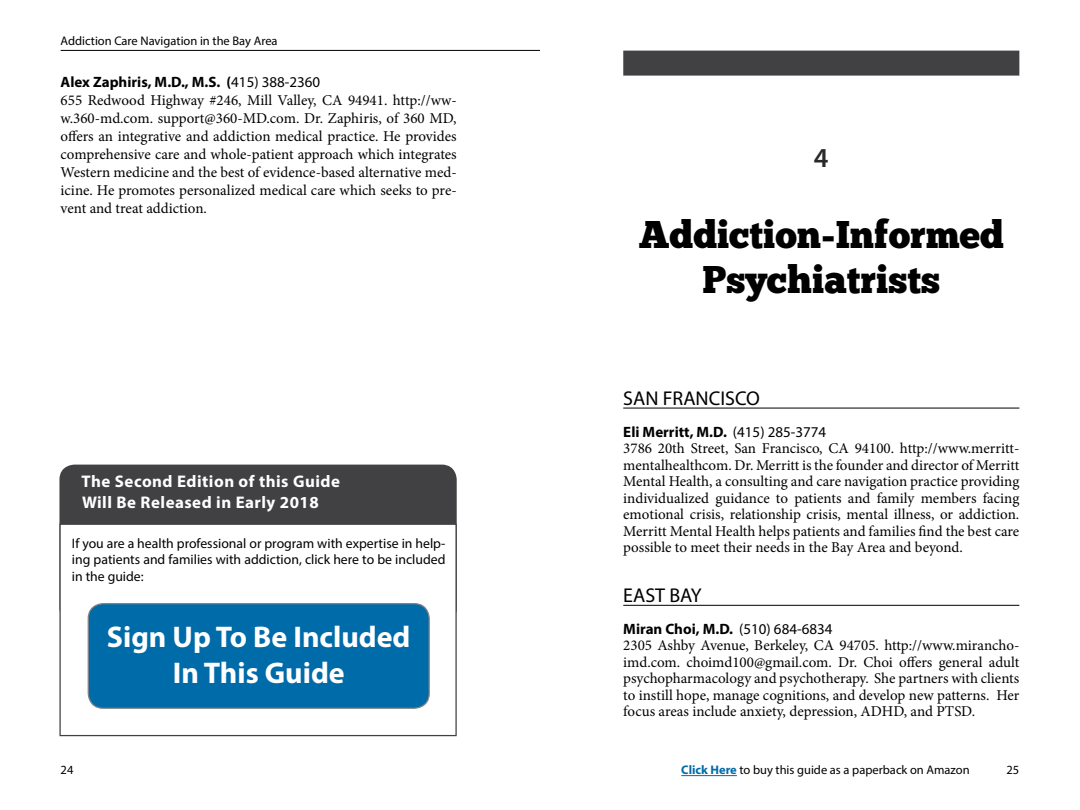
<style>
.page{position:relative;width:1080px;height:810px;background:#fff}
.page>*{position:absolute;margin:0;border:0;box-sizing:border-box;transform-origin:0 0}
.t1{font:38.62px/45px "Chunk Five";color:#000;text-align:center}
.t2{font:700 30px/36px "Myriad Pro";color:#fff;text-align:center}
.t3{font:600 27.5px "Myriad Pro";color:#2a2a2a}
.t4{font:20px "Myriad Pro";color:#000}
.t5{font:700 16.88px/20.2px "Myriad Pro";letter-spacing:.03em;color:#fff}
.t6{font:15px/16.5px "Minion Pro";color:#000;text-align:justify}
.t7{font:700 15px "Myriad Pro";color:#000}
.t8{font:13.75px/16.5px "Myriad Pro";color:#000;text-align:justify}
.t9{font:12.5px "Myriad Pro";color:#000}
.s1{font-weight:400}
.s2{font-weight:700;color:#006ba9}
</style>
<div class="page">
<hr style="left:681px;top:775px;width:56px;height:1px;background:#006ba9">
<hr style="left:623px;top:408px;width:396px;height:1px;background:#000">
<hr style="left:623px;top:605px;width:396px;height:1px;background:#000">
<div style="left:623px;top:51px;width:396px;height:25px;background:#414042"></div>
<hr style="left:61px;top:50px;width:479px;height:1px;background:#000">
<div style="left:59px;top:465px;width:398px;height:158px;background:#414042;border-radius:15px"></div>
<div style="left:60px;top:524px;width:396px;height:212px;background:#fff"></div>
<div style="left:59px;top:524px;width:398px;height:212px;border:1px solid #414042"></div>
<div style="left:88px;top:604px;width:341px;height:104px;background:#006ba9;border-radius:15px"></div>
<div style="left:88px;top:603px;width:342px;height:106px;border:1px solid #808285;border-radius:15px"></div>
<p class="t9" style="left:61px;top:33px;width:219px">Addiction Care Navigation in the Bay Area</p>
<p class="t7" style="left:61px;top:72px;width:261px">Alex Zaphiris, M.D., M.S. (<span class="s1">415) 388-2360</span></p>
<p class="t6" style="left:61px;top:91px;width:398px;line-height:18px">655 Redwood Highway #246, Mill Valley, CA 94941. http://ww&shy;w.360-md.com. support@360-MD.com. Dr. Zaphiris, of 360 MD, offers an integrative and addiction medical practice. He provides comprehensive care and whole-patient approach which integrates Western medicine and the best of evidence-based alternative med&shy;icine. He promotes personalized medical care which seeks to pre&shy;vent and treat addiction.</p>
<p class="t5" style="left:82px;top:471px;width:260px">The Second Edition of this Guide<br>Will Be Released in Early 2018</p>
<p class="t8" style="left:72px;top:535px;width:375px">If you are a health professional or program with expertise in help&shy;ing patients and families with addiction, click here to be included in the guide:</p>
<h2 class="t2" style="left:107px;top:618px;width:305px">Sign Up To Be Included<br>In This Guide</h2>
<h3 class="t3" style="left:814px;top:140px;width:16px">4</h3>
<h1 class="t1" style="left:639px;top:212px;width:367px">Addiction-Informed<br>Psychiatrists</h1>
<h3 class="t4" style="left:623px;top:386px;width:138px">SAN FRANCISCO</h3>
<p class="t7" style="left:623px;top:422px;width:204px">Eli Merritt, M.D. <span class="s1">(415) 285-3774</span></p>
<p class="t6" style="left:623px;top:440px;width:398px">3786 20th Street, San Francisco, CA 94100. http://www.merritt&shy;mentalhealthcom. Dr. Merritt is the founder and director of Merritt Mental Health, a consulting and care navigation practice providing individualized guidance to patients and family members facing emotional crisis, relationship crisis, mental illness, or addiction.<br>Merritt Mental Health helps patients and families find the best care possible to meet their needs in the Bay Area and beyond.</p>
<h3 class="t4" style="left:623px;top:583px;width:80px">EAST BAY</h3>
<p class="t7" style="left:623px;top:619px;width:211px">Miran Choi, M.D. <span class="s1">(510) 684-6834</span></p>
<p class="t6" style="left:623px;top:638px;width:398px">2305 Ashby Avenue, Berkeley, CA 94705. http://www.mirancho&shy;imd.com. choimd100@gmail.com. Dr. Choi offers general adult psychopharmacology and psychotherapy. She partners with clients to instill hope, manage cognitions, and develop new patterns. Her focus areas include anxiety, depression, ADHD, and PTSD.</p>
<p class="t9" style="left:61px;top:762px;width:14px">24</p>
<p class="t9" style="left:681px;top:762px;width:290px"><span class="s2">Click Here</span> to buy this guide as a paperback on Amazon</p>
<p class="t9" style="left:1007px;top:762px;width:14px">25</p>
</div>
